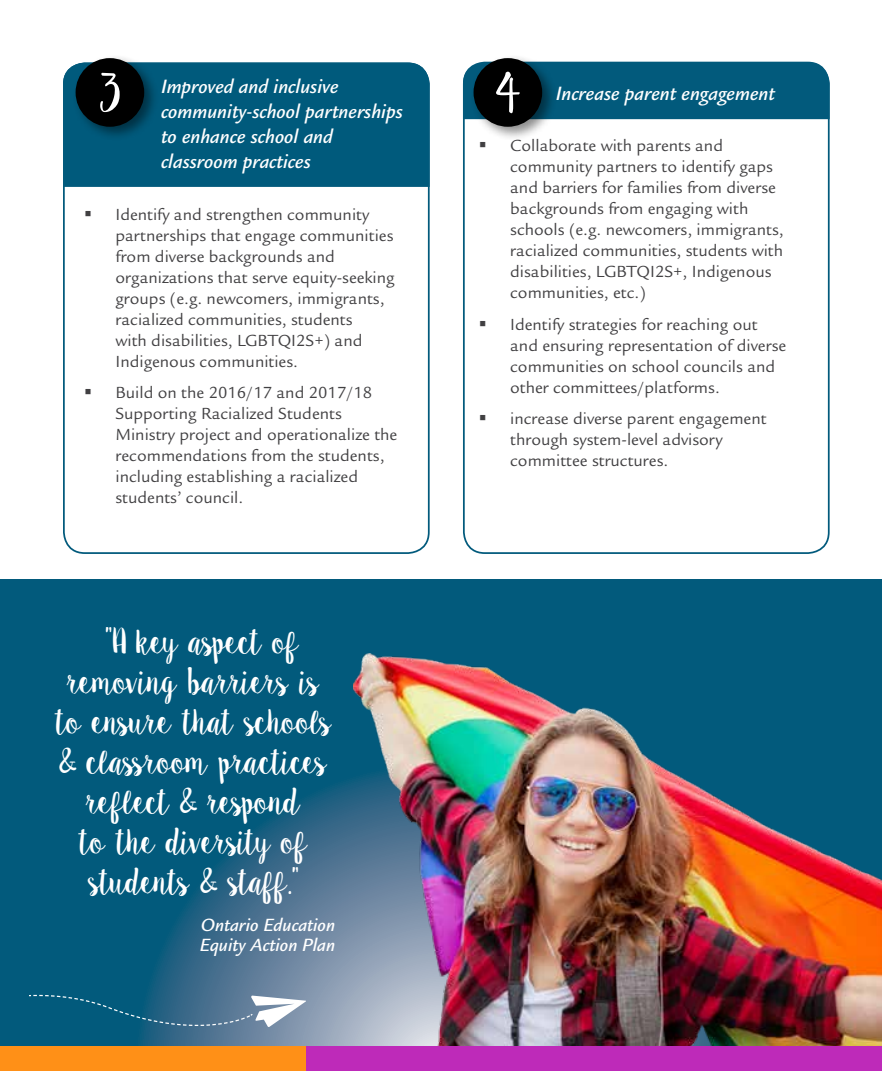
<style>
.page{position:relative;width:882px;height:1071px;background:#fff}
.page>*{position:absolute;margin:0;border:0;box-sizing:border-box;transform-origin:0 0}
.t1{font:33.25px/39.9px "Sweet Pea";letter-spacing:-.07em;color:#fff;text-align:center}
.t2{font:italic 500 21px/25.2px "Legacy Sans Std";color:#fff}
.t3{font:italic 500 19.25px/19.2px "Legacy Sans Std";color:#fff}
.t4{font:17.5px/21px "Legacy Sans Std";color:#414042}
</style>
<div class="page">
<div style="left:63px;top:62px;width:367px;height:126px;background:#005a7c"></div>
<svg style="left:1px;top:579px;width:881px;height:468px;background:#0f5f80"></svg>
<img style="left:353px;top:654px;width:529px;height:393px">
<div style="left:0;top:1047px;width:306px;height:24px;background:#ff9017"></div>
<div style="left:306px;top:1047px;width:576px;height:24px;background:#be2ab9"></div>
<svg style="left:29px;top:995px;width:277px;height:32px;background:#417894"></svg>
<div style="left:72px;top:55px;width:87px;height:87px;background:#000;opacity:.45"></div>
<div style="left:76px;top:59px;width:67px;height:67px;background:#000;border-radius:50%"></div>
<div style="left:76px;top:58px;width:68px;height:69px;border:2px solid #000;border-radius:50%"></div>
<svg style="left:100px;top:73px;width:20px;height:39px"></svg>
<div style="left:470px;top:55px;width:87px;height:87px;background:#000;opacity:.45"></div>
<div style="left:474px;top:59px;width:67px;height:67px;background:#000;border-radius:50%"></div>
<div style="left:474px;top:58px;width:68px;height:69px;border:2px solid #000;border-radius:50%"></div>
<svg style="left:462px;top:61px;width:368px;height:59px;background:#0d536f"></svg>
<p class="t2" style="left:161px;top:74px;width:243px">Improved and inclusive community-school partnerships to enhance school and classroom practices</p>
<p class="t4" style="left:116px;top:204px;width:281px;text-indent:-32px">▪ Identify and strengthen community partnerships that engage communities from diverse backgrounds and organizations that serve equity-seeking groups (e.g. newcomers, immigrants, racialized communities, students<br>with disabilities, LGBTQI2S+) and Indigenous communities.</p>
<p class="t4" style="left:116px;top:383px;width:283px;text-indent:-32px">▪ Build on the 2016/17 and 2017/18<br>Supporting Racialized Students Ministry project and operationalize the recommendations from the students, including establishing a racialized students’ council.</p>
<h1 class="t1" style="left:54px;top:624px;width:280px">"A key aspect of removing barriers is to ensure that schools &amp; classroom practices reflect &amp; respond<br>to the diversity of students &amp; staff."</h1>
<p class="t3" style="left:200px;top:916px;width:137px">Ontario Education<br>Equity Action Plan</p>
<p class="t2" style="left:556px;top:81px;width:221px">Increase parent engagement</p>
<p class="t4" style="left:510px;top:135px;width:275px;text-indent:-32px">▪ Collaborate with parents and community partners to identify gaps and barriers for families from diverse backgrounds from engaging with schools (e.g. newcomers, immigrants, racialized communities, students with disabilities, LGBTQI2S+, Indigenous communities, etc.)</p>
<p class="t4" style="left:510px;top:314px;width:278px;text-indent:-32px">▪ Identify strategies for reaching out and ensuring representation of diverse communities on school councils and other committees/platforms.</p>
<p class="t4" style="left:510px;top:408px;width:258px;text-indent:-32px">▪ increase diverse parent engagement through system-level advisory committee structures.</p>
</div>
